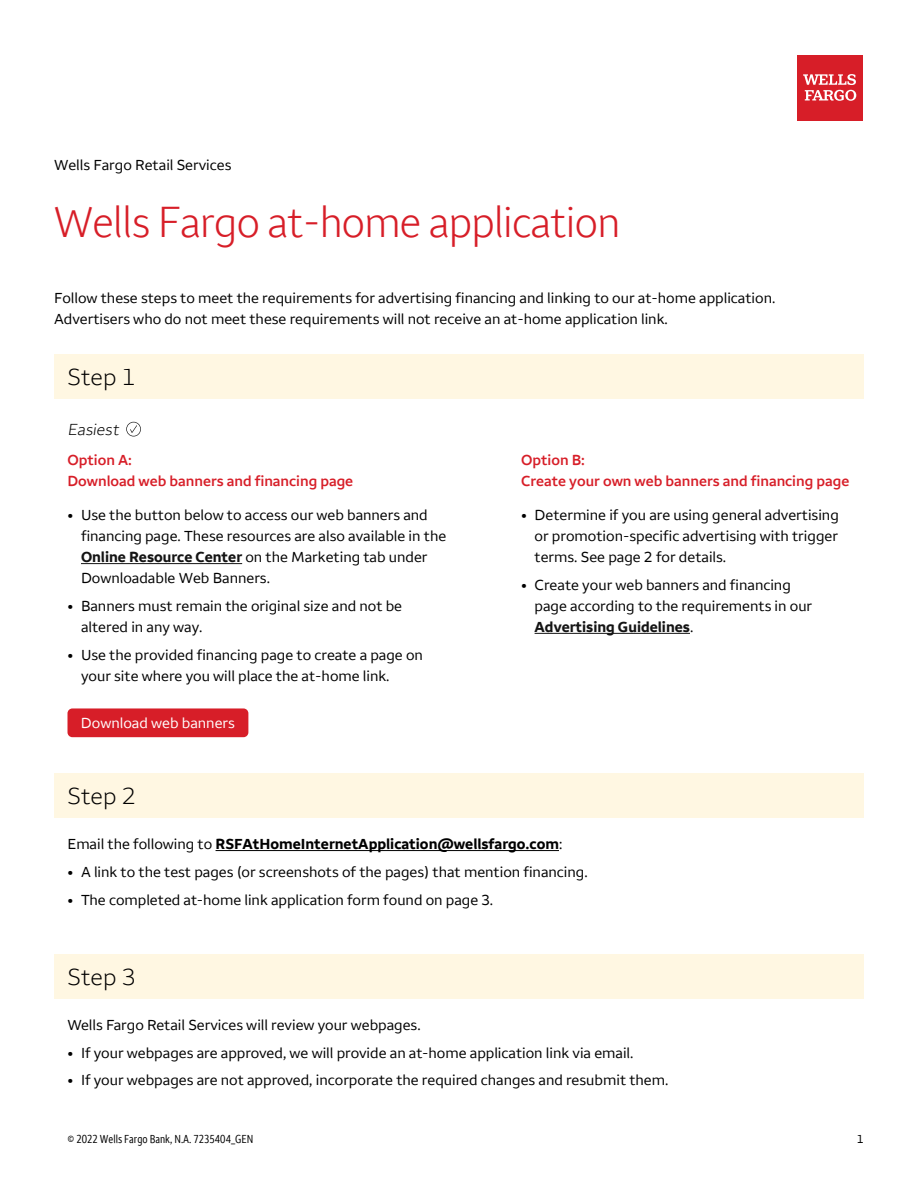
<style>
.page{position:relative;width:918px;height:1188px;background:#fff}
.page>*{position:absolute;margin:0;border:0;box-sizing:border-box;transform-origin:0 0}
.t1{font:45px "Wells Fargo Sans Display";color:#d71e28}
.t2{font:300 24px "Wells Fargo Sans";color:#000}
.t3{font:300 16.5px "Wells Fargo Sans";color:#000}
.t4{font:15px/21px "Wells Fargo Sans";color:#000}
.t5{font:600 15px/21px "Wells Fargo Sans";color:#d71e28}
.t6{font:700 15px "Wells Fargo Sans";color:#000}
.t7{font:15px "Wells Fargo Sans";color:#fff}
.t8{font:condensed 12px "Wells Fargo Sans";color:#000}
.t9{font:12px "Wells Fargo Sans";color:#000}
.s1{font-weight:700;color:#141414}
.s2{font-weight:400}
</style>
<div class="page">
<div style="left:796px;top:54px;width:68px;height:68px;background:#d71e28"></div>
<svg style="left:803px;top:74px;width:53px;height:27px"></svg>
<div style="left:54px;top:354px;width:810px;height:44px;background:#fff7e2"></div>
<div style="left:54px;top:773px;width:810px;height:45px;background:#fff7e2"></div>
<div style="left:54px;top:954px;width:810px;height:44px;background:#fff7e2"></div>
<hr style="left:81px;top:563px;width:161px;height:1px;background:#141414">
<hr style="left:216px;top:850px;width:343px;height:1px;background:#000">
<hr style="left:535px;top:633px;width:155px;height:1px;background:#141414">
<div style="left:68px;top:708px;width:180px;height:29px;background:#d71e28;border-radius:5px"></div>
<svg style="left:126px;top:422px;width:15px;height:14px"></svg>
<p class="t4" style="left:54px;top:154px;width:179px">Wells Fargo Retail Services</p>
<h1 class="t1" style="left:54px;top:196px;width:567px">Wells Fargo at-home application</h1>
<p class="t4" style="left:54px;top:288px;width:723px">Follow these steps to meet the requirements for advertising financing and linking to our at-home application.<br>Advertisers who do not meet these requirements will not receive an at-home application link.</p>
<h2 class="t2" style="left:68px;top:362px;width:70px">Step 1</h2>
<p class="t3" style="left:68px;top:420px;width:56px">Easiest</p>
<p class="t5" style="left:68px;top:449px;width:287px">Option A:<br>Download web banners and financing page</p>
<p class="t4" style="left:81px;top:505px;width:367px;text-indent:-14px">• Use the button below to access our web banners and financing page. These resources are also available in the <span class="s1">Online Resource Center</span> on the Marketing tab under Downloadable Web Banners.</p>
<p class="t4" style="left:81px;top:596px;width:323px;text-indent:-14px">• Banners must remain the original size and not be altered in any way.</p>
<p class="t4" style="left:81px;top:644px;width:343px;text-indent:-14px">• Use the provided financing page to create a page on your site where you will place the at-home link.</p>
<p class="t7" style="left:81px;top:714px;width:155px">Download web banners</p>
<h2 class="t2" style="left:68px;top:782px;width:70px">Step 2</h2>
<p class="t5" style="left:521px;top:449px;width:330px">Option B:<br>Create your own web banners and financing page</p>
<p class="t4" style="left:535px;top:505px;width:306px;text-align:justify;text-indent:-14px">• Determine if you are using general advertising or promotion-specific advertising with trigger terms. See page 2 for details.</p>
<p class="t4" style="left:535px;top:575px;width:279px;text-indent:-14px">• Create your web banners and financing page according to the requirements in our<br><span class="s1">Advertising Guidelines</span>.</p>
<p class="t6" style="left:68px;top:835px;width:496px"><span class="s2">Email the following to</span> RSFAtHomeInternetApplication@wellsfargo.com<span class="s2">:</span></p>
<p class="t4" style="left:68px;top:862px;width:522px">• A link to the test pages (or screenshots of the pages) that mention financing.</p>
<p class="t4" style="left:68px;top:889px;width:427px">• The completed at-home link application form found on page 3.</p>
<h2 class="t2" style="left:68px;top:963px;width:70px">Step 3</h2>
<p class="t4" style="left:68px;top:1014px;width:355px">Wells Fargo Retail Services will review your webpages.</p>
<p class="t4" style="left:68px;top:1042px;width:568px">• If your webpages are approved, we will provide an at-home application link via email.</p>
<p class="t4" style="left:68px;top:1070px;width:602px">• If your webpages are not approved, incorporate the required changes and resubmit them.</p>
<p class="t8" style="left:68px;top:1131px;width:188px">© 2022 Wells Fargo Bank, N.A. 7235404_GEN</p>
<p class="t9" style="left:857px;top:1131px;width:9px">1</p>
</div>
